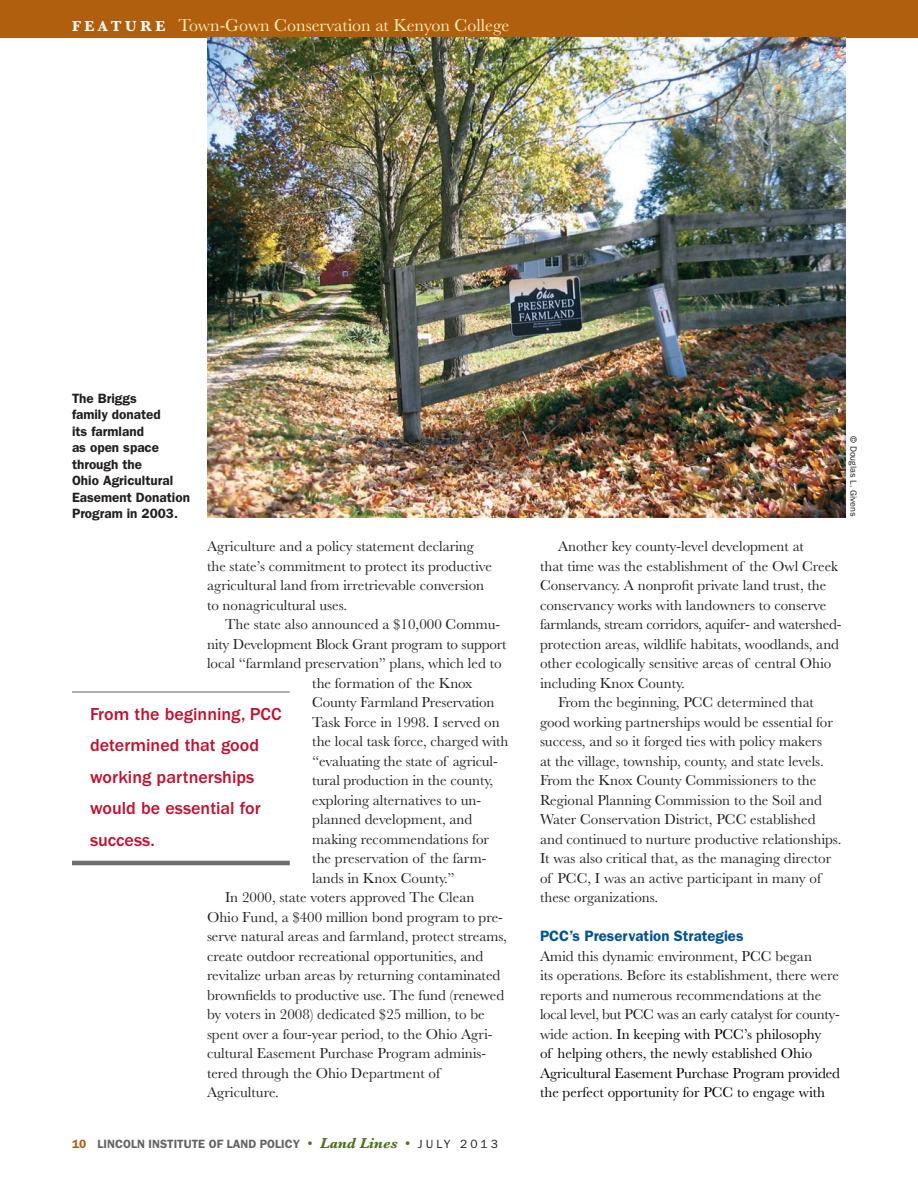
<style>
.page{position:relative;width:918px;height:1188px;background:#fff}
.page>*{position:absolute;margin:0;border:0;box-sizing:border-box;transform-origin:0 0}
.t1{font:500 18px/31.5px "ITC Franklin Gothic Std";color:#c3102f}
.t2{font:18px "Baskerville";color:#ffeeb8}
.t3{font:15px/19.5px "Baskerville";color:#231f20}
.t4{font:600 15px "ITC Franklin Gothic Std";color:#005294}
.t5{font:600 13.5px/16.5px "ITC Franklin Gothic Std";color:#231f20}
.t6{font:600 12px "ITC Franklin Gothic Std";color:#636366}
.t7{font:9px "ITC Franklin Gothic Std";color:#231f20}
.s1{font-weight:700;font-size:15px;color:#fff}
.s2{color:#b05f0f}
.s3{font-family:"Baskerville";font-weight:400;font-size:15px;color:#4b711c}
.s4{font-family:"Baskerville";font-weight:700;font-style:italic;font-size:15px;color:#4b711c}
.s5{font-weight:400;color:#231f20}
.s6{color:#000101}
</style>
<div class="page">
<div style="left:0;top:0;width:918px;height:38px;background:#b05f0f"></div>
<img style="left:207px;top:38px;width:639px;height:479px">
<hr style="left:72px;top:691px;width:218px;height:2px;background:#939598">
<hr style="left:72px;top:861px;width:218px;height:4px;background:#6c6d70">
<p class="t2" style="left:72px;top:15px;width:439px"><span class="s1">F E A T U R E</span> Town-Gown Conservation at Kenyon College</p>
<p class="t5" style="left:72px;top:390px;width:119px">The Briggs<br>family donated<br>its farmland<br>as open space through the<br>Ohio Agricultural<br>Easement Donation<br>Program in 2003.</p>
<p class="t3" style="left:207px;top:537px;width:286px">Agriculture and a policy statement declaring the state’s commitment to protect its productive agricultural land from irretrievable conversion to nonagricultural uses.</p>
<p class="t3" style="left:225px;top:615px;width:277px">The state also announced a $10,000 Commu-</p>
<p class="t3" style="left:207px;top:634px;width:301px">nity Development Block Grant program to support</p>
<p class="t3" style="left:207px;top:654px;width:296px">local “farmland preservation” plans, which led to</p>
<p class="t3" style="left:312px;top:673px;width:162px">the formation of the Knox</p>
<p class="t3" style="left:312px;top:693px;width:184px">County Farmland Preservation</p>
<p class="t3" style="left:312px;top:712px;width:189px">Task Force in 1998. I served on</p>
<p class="t3" style="left:312px;top:732px;width:198px">the local task force, charged with</p>
<p class="t3" style="left:312px;top:751px;width:187px">“evaluating the state of agricul-</p>
<p class="t3" style="left:312px;top:771px;width:183px">tural production in the county,</p>
<p class="t3" style="left:312px;top:790px;width:170px">exploring alternatives to un-</p>
<p class="t3" style="left:312px;top:810px;width:162px">planned development, and</p>
<p class="t3" style="left:312px;top:829px;width:178px">making recommendations for</p>
<p class="t3" style="left:312px;top:849px;width:176px">the preservation of the farm-</p>
<p class="t3" style="left:312px;top:868px;width:144px">lands in Knox County.”</p>
<p class="t3" style="left:225px;top:888px;width:251px">In 2000, state voters approved The Clean</p>
<p class="t3" style="left:207px;top:907px;width:297px">Ohio Fund, a $400 million bond program to pre-</p>
<p class="t3" style="left:207px;top:927px;width:301px">serve natural areas and farmland, protect streams,</p>
<p class="t3" style="left:207px;top:946px;width:278px">create outdoor recreational opportunities, and</p>
<p class="t3" style="left:207px;top:966px;width:295px">revitalize urban areas by returning contaminated</p>
<p class="t3" style="left:207px;top:985px;width:299px">brownfields to productive use. The fund (renewed</p>
<p class="t3" style="left:207px;top:1005px;width:279px">by voters in 2008) dedicated $25 million, to be</p>
<p class="t3" style="left:207px;top:1024px;width:287px">spent over a four-year period, to the Ohio Agri-</p>
<p class="t3" style="left:207px;top:1044px;width:281px">cultural Easement Purchase Program adminis-</p>
<p class="t3" style="left:207px;top:1063px;width:235px">tered through the Ohio Department of</p>
<p class="t3" style="left:207px;top:1083px;width:73px">Agriculture.</p>
<p class="t1" style="left:90px;top:698px;width:193px">From the beginning, PCC determined that good working partnerships would be essential for success.</p>
<p class="t6" style="left:72px;top:1136px;width:428px"><span class="s2">10</span> Lincoln Institute of Land Policy <span class="s3">•</span> <span class="s4">Land Lines</span> <span class="s3">•</span> <span class="s5">J ul y 2 0 1 3</span></p>
<p class="t7" style="left:859px;top:436px;width:82px;rotate:90deg">© Douglas L. Givens</p>
<p class="t3" style="left:558px;top:537px;width:247px">Another key county-level development at</p>
<p class="t3" style="left:540px;top:556px;width:300px">that time was the establishment of the Owl Creek</p>
<p class="t3" style="left:540px;top:576px;width:288px">Conservancy. A nonprofit private land trust, the</p>
<p class="t3" style="left:540px;top:595px;width:288px">conservancy works with landowners to conserve</p>
<p class="t3" style="left:540px;top:615px;width:303px">farmlands, stream corridors, aquifer- and watershed-</p>
<p class="t3" style="left:540px;top:634px;width:301px">protection areas, wildlife habitats, woodlands, and</p>
<p class="t3" style="left:540px;top:654px;width:293px">other ecologically sensitive areas of central Ohio</p>
<p class="t3" style="left:540px;top:673px;width:146px">including Knox County.</p>
<p class="t3" style="left:558px;top:693px;width:257px">From the beginning, PCC determined that</p>
<p class="t3" style="left:540px;top:712px;width:294px">good working partnerships would be essential for</p>
<p class="t3" style="left:540px;top:732px;width:284px">success, and so it forged ties with policy makers</p>
<p class="t3" style="left:540px;top:751px;width:285px">at the village, township, county, and state levels.</p>
<p class="t3" style="left:540px;top:771px;width:278px">From the Knox County Commissioners to the</p>
<p class="t3" style="left:540px;top:790px;width:283px">Regional Planning Commission to the Soil and</p>
<p class="t3" style="left:540px;top:810px;width:277px">Water Conservation District, PCC established</p>
<p class="t3" style="left:540px;top:829px;width:303px">and continued to nurture productive relationships.</p>
<p class="t3" style="left:540px;top:849px;width:293px">It was also critical that, as the managing director</p>
<p class="t3" style="left:540px;top:868px;width:283px">of PCC, I was an active participant in many of</p>
<p class="t3" style="left:540px;top:888px;width:120px">these organizations.</p>
<p class="t4" style="left:540px;top:927px;width:205px">PCC ’s Preservation Strategies</p>
<p class="t3" style="left:540px;top:946px;width:301px">Amid this dynamic environment, PCC began<br>its operations. Before its establishment, there were reports and numerous recommendations at the local level, but PCC was an early catalyst for county&shy;wide action. <span class="s6">In keeping with PCC’s philosophy<br>of helping others, the newly established Ohio Agricultural Easement Purchase Program provided the perfect opportunity for PCC to engage with</span></p>
</div>
